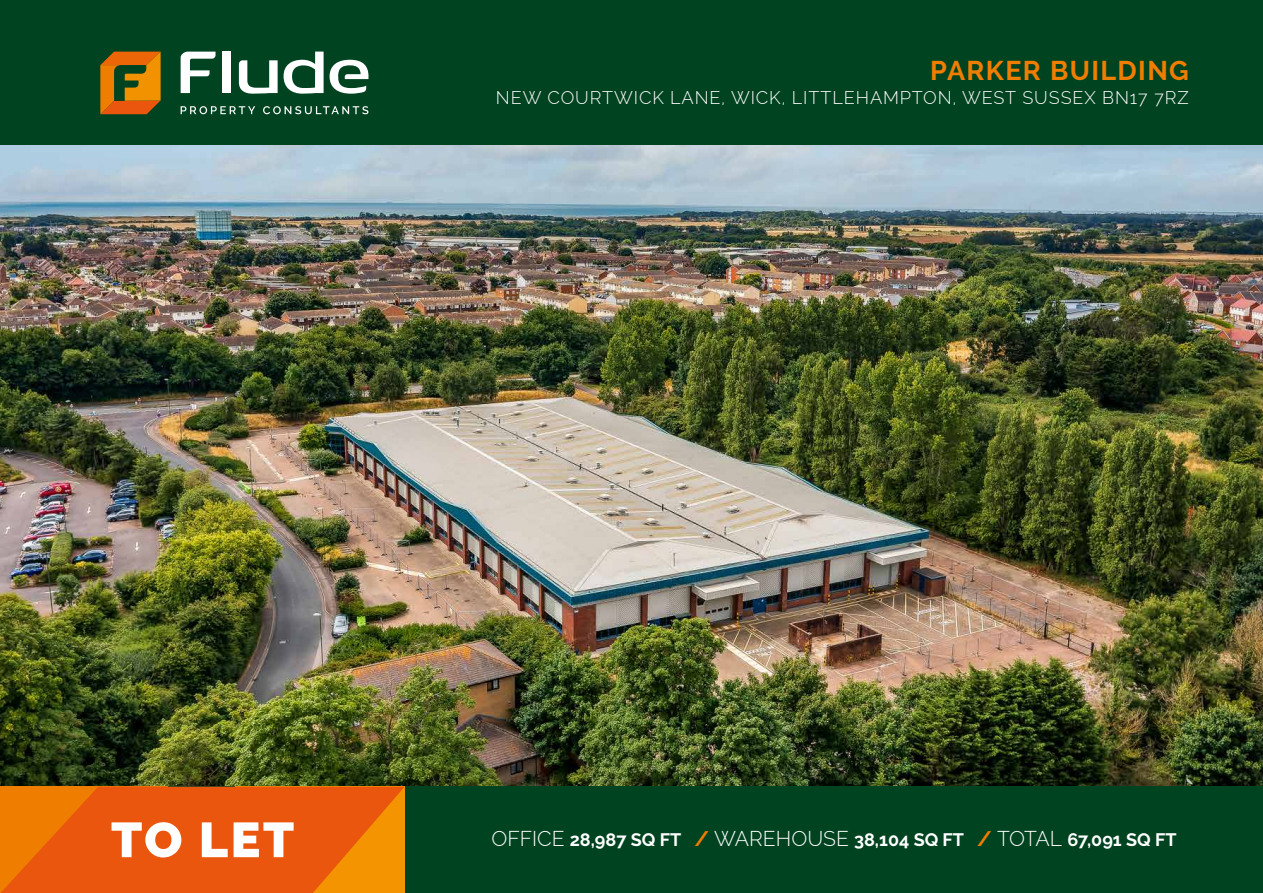
<style>
.page{position:relative;width:1263px;height:893px;background:#fff}
.page>*{position:absolute;margin:0;border:0;box-sizing:border-box;transform-origin:0 0}
.t1{font:700 27px "Raleway";letter-spacing:.05em;color:#ef7d00}
.t2{font:300 18px "Raleway";letter-spacing:.05em;color:#fff}
.t3{font:700 18px "Raleway";color:#fff}
.s1{font-weight:300;font-size:21px}
.s2{font-size:21px;color:#ef7d00}
</style>
<div class="page">
<img style="left:0;top:145px;width:1263px;height:642px">
<div style="left:0;top:0;width:1263px;height:145px;background:#004320"></div>
<div style="left:222px;top:52px;width:9px;height:41px;background:#fff"></div>
<svg style="left:284px;top:52px;width:40px;height:42px"></svg>
<svg style="left:181px;top:106px;width:74px;height:8px"></svg>
<svg style="left:263px;top:106px;width:105px;height:8px"></svg>
<svg style="left:181px;top:52px;width:35px;height:41px"></svg>
<svg style="left:330px;top:60px;width:38px;height:34px"></svg>
<svg style="left:239px;top:60px;width:39px;height:34px"></svg>
<svg style="left:100px;top:52px;width:61px;height:62px"></svg>
<div style="left:0;top:787px;width:1263px;height:106px;background:#004320"></div>
<svg style="left:1px;top:787px;width:404px;height:106px;background:#ed6d1a"></svg>
<h1 class="t1" style="left:930px;top:55px;width:260px">PARKER BUILDING</h1>
<p class="t2" style="left:496px;top:87px;width:694px">NEW COURTWICK LANE, WICK, LITTLEHAMPTON, WEST SUSSEX BN17 7RZ</p>
<p class="t3" style="left:491px;top:830px;width:687px"><span class="s1">OFFICE</span> 28,987 SQ FT <span class="s2">/</span> <span class="s1">WAREHOUSE</span> 38,104 SQ FT <span class="s2">/</span> <span class="s1">TOTAL</span> 67,091 SQ FT</p>
</div>
